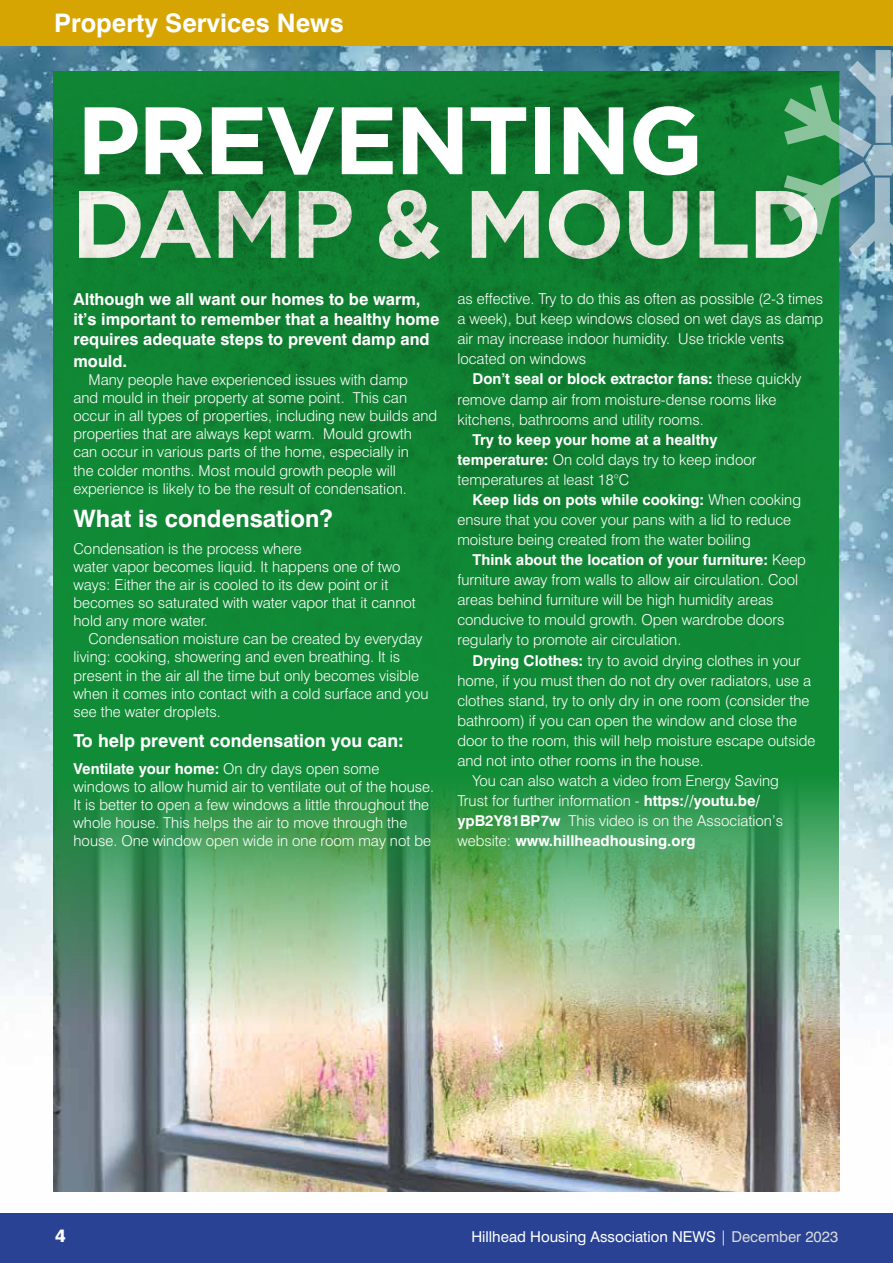
<style>
.page{position:relative;width:893px;height:1263px;background:#fff}
.page>*{position:absolute;margin:0;border:0;box-sizing:border-box;transform-origin:0 0}
.t1{font:700 95.55px "Gotham";letter-spacing:-.03em;color:#fff}
.t2{font:700 25.5px "Swiss 721 BT";color:#fff}
.t3{font:700 24px "Swiss 721 BT";color:#fff}
.t4{font:700 18px "Swiss 721 BT";color:#fff}
.t5{font:800 18px "Swiss 721 BT";color:#fff}
.t6{font:700 16.5px/20px "Swiss 721 BT";color:#fff}
.t7{font:300 15px/18.1px "Swiss 721 BT";color:#fff}
.t8{font:15px "Swiss 721 BT";color:#fff}
.t9{font:700 15px "Swiss 721 BT";color:#fff}
.s1{font-weight:700}
.s2{font-weight:300}
.s3{color:#dadada}
</style>
<div class="page">
<img style="left:0;top:46px;width:893px;height:1146px">
<div style="left:0;top:1213px;width:893px;height:50px;background:#294294"></div>
<div style="left:0;top:0;width:893px;height:46px;background:#d6a501"></div>
<img style="left:54px;top:807px;width:785px;height:384px">
<img style="left:54px;top:71px;width:785px;height:736px">
<svg style="left:783px;top:50px;width:110px;height:221px;background:#589a86"></svg>
<h2 class="t2" style="left:54px;top:8px;width:291px">Property Services News</h2>
<h1 class="t1" style="left:77px;top:85px;width:628px">PREVENTING</h1>
<h1 class="t1" style="left:71px;top:169px;width:753px">DAMP &amp; MOULD</h1>
<p class="t6" style="left:74px;top:289px;width:367px">Although we all want our homes to be warm, it’s important to remember that a healthy home requires adequate steps to prevent damp and</p>
<p class="t6" style="left:74px;top:351px;width:55px">mould.</p>
<p class="t7" style="left:74px;top:370px;width:365px;text-indent:15px">Many people have experienced issues with damp<br>and mould in their property at some point. This can occur in all types of properties, including new builds and properties that are always kept warm. Mould growth can occur in various parts of the home, especially in<br>the colder months. Most mould growth people will experience is likely to be the result of condensation.</p>
<h3 class="t3" style="left:74px;top:504px;width:261px">What is condensation?</h3>
<p class="t7" style="left:74px;top:539px;width:344px">Condensation is the process where<br>water vapor becomes liquid. It happens one of two ways: Either the air is cooled to its dew point or it becomes so saturated with water vapor that it cannot hold any more water.</p>
<p class="t7" style="left:74px;top:630px;width:356px;text-indent:15px">Condensation moisture can be created by everyday living: cooking, showering and even breathing. It is present in the air all the time but only becomes visible when it comes into contact with a cold surface and you see the water droplets.</p>
<p class="t4" style="left:74px;top:729px;width:332px">To help prevent condensation you can:</p>
<p class="t7" style="left:74px;top:759px;width:362px"><span class="s1">Ventilate your home:</span> On dry days open some windows to allow humid air to ventilate out of the house.<br>It is better to open a few windows a little throughout the whole house. This helps the air to move through the house. One window open wide in one room may not be</p>
<p class="t7" style="left:457px;top:289px;width:367px;line-height:20.1px">as effective. Try to do this as often as possible (2-3 times a week), but keep windows closed on wet days as damp air may increase indoor humidity. Use trickle vents located on windows</p>
<p class="t7" style="left:457px;top:369px;width:346px;line-height:20.1px;text-indent:15px"><span class="s1">Don’t seal or block extractor fans:</span> these quickly remove damp air from moisture-dense rooms like kitchens, bathrooms and utility rooms.</p>
<p class="t7" style="left:457px;top:429px;width:300px;line-height:20.1px;text-indent:15px"><span class="s1">Try to keep your home at a healthy temperature:</span> On cold days try to keep indoor temperatures at least 18°C</p>
<p class="t7" style="left:457px;top:489px;width:345px;line-height:20.1px;text-indent:15px"><span class="s1">Keep lids on pots while cooking:</span> When cooking ensure that you cover your pans with a lid to reduce moisture being created from the water boiling</p>
<p class="t7" style="left:457px;top:550px;width:350px;line-height:20.1px;text-indent:15px"><span class="s1">Think about the location of your furniture:</span> Keep furniture away from walls to allow air circulation. Cool areas behind furniture will be high humidity areas conducive to mould growth. Open wardrobe doors regularly to promote air circulation.</p>
<p class="t7" style="left:472px;top:651px;width:330px"><span class="s1">Drying Clothes:</span> try to avoid drying clothes in your</p>
<p class="t7" style="left:457px;top:671px;width:355px">home, if you must then do not dry over radiators, use a</p>
<p class="t7" style="left:457px;top:691px;width:354px">clothes stand, try to only dry in one room (consider the</p>
<p class="t7" style="left:457px;top:711px;width:341px">bathroom) if you can open the window and close the</p>
<p class="t7" style="left:457px;top:731px;width:360px">door to the room, this will help moisture escape outside</p>
<p class="t7" style="left:457px;top:751px;width:248px">and not into other rooms in the house.</p>
<p class="t7" style="left:472px;top:771px;width:308px">You can also watch a video from Energy Saving</p>
<p class="t7" style="left:457px;top:791px;width:304px">Trust for further information - <span class="s1">https://youtu.be/</span></p>
<p class="t7" style="left:457px;top:811px;width:327px"><span class="s1">ypB2Y81BP7w</span> This video is on the Association’s</p>
<p class="t9" style="left:457px;top:832px;width:240px"><span class="s2">website:</span> www.hillheadhousing.org</p>
<p class="t5" style="left:55px;top:1225px;width:12px">4</p>
<p class="t8" style="left:471px;top:1228px;width:368px">Hillhead Housing Association NEWS <span class="s3">| December 2023</span></p>
</div>
